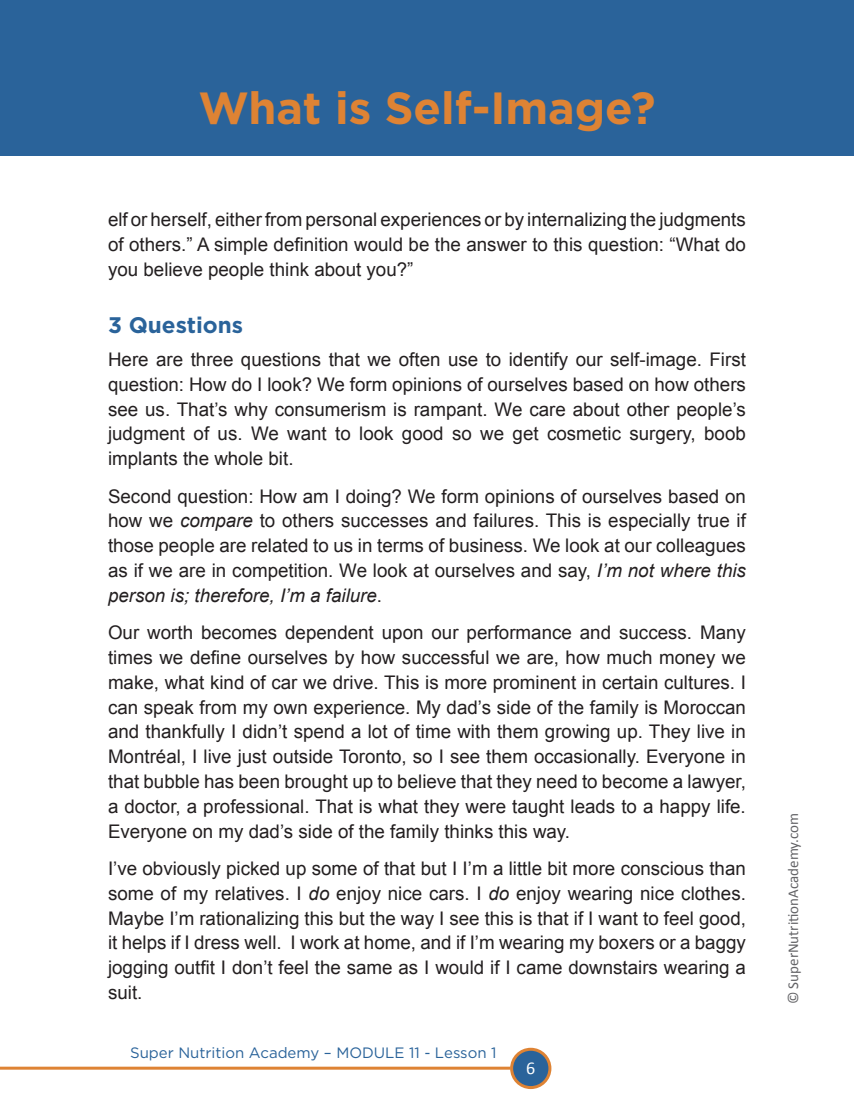
<style>
.page{position:relative;width:854px;height:1113px;background:#fff}
.page>*{position:absolute;margin:0;border:0;box-sizing:border-box;transform-origin:0 0}
.t1{font:700 45px "Gotham";color:#de8334}
.t2{font:700 22.5px "Gotham";color:#2a639a}
.Text{font:18.75px/24.8px "Arial";color:#231f20;text-align:justify}
.t3{font:18px "Calibri";color:#fff}
.t4{font:15px "Gotham";color:#2a639a}
.t5{font:15px "Calibri";color:#636366}
.s1{font-style:italic}
</style>
<div class="page">
<div style="left:0;top:0;width:854px;height:155px;background:#2a639a"></div>
<div style="left:511px;top:1048px;width:39px;height:39px;background:#2a639a;border-radius:50%"></div>
<div style="left:510px;top:1047px;width:41px;height:41px;border:3px solid #de8334;border-radius:50%"></div>
<hr style="left:0;top:1066px;width:510px;height:3px;background:#de8334">
<h1 class="t1" style="left:198px;top:78px;width:459px">What is Self-Image?</h1>
<p class="Text" style="left:108px;top:207px;width:639px">elf or herself, either from personal experiences or by internalizing the judgments of others.” A simple definition would be the answer to this question: “What do you believe people think about you?”</p>
<h2 class="t2" style="left:108px;top:310px;width:137px">3 Questions</h2>
<p class="Text" style="left:108px;top:347px;width:639px">Here are three questions that we often use to identify our self-image. First question: How do I look? We form opinions of ourselves based on how others see us. That’s why consumerism is rampant. We care about other people’s judgment of us. We want to look good so we get cosmetic surgery, boob implants the whole bit.</p>
<p class="Text" style="left:108px;top:484px;width:639px">Second question: How am I doing? We form opinions of ourselves based on how we <span class="s1">compare</span> to others successes and failures. This is especially true if those people are related to us in terms of business. We look at our colleagues as if we are in competition. We look at ourselves and say, <span class="s1">I’m not where this person is; therefore, I’m a failure</span>.</p>
<p class="Text" style="left:108px;top:620px;width:639px">Our worth becomes dependent upon our performance and success. Many times we define ourselves by how successful we are, how much money we make, what kind of car we drive. This is more prominent in certain cultures. I can speak from my own experience. My dad’s side of the family is Moroccan and thankfully I didn’t spend a lot of time with them growing up. They live in Montréal, I live just outside Toronto, so I see them occasionally. Everyone in that bubble has been brought up to believe that they need to become a lawyer, a doctor, a professional. That is what they were taught leads to a happy life.<br>Everyone on my dad’s side of the family thinks this way.</p>
<p class="Text" style="left:108px;top:856px;width:639px">I’ve obviously picked up some of that but I I’m a little bit more conscious than some of my relatives. I <span class="s1">do</span> enjoy nice cars. I <span class="s1">do</span> enjoy wearing nice clothes.<br>Maybe I’m rationalizing this but the way I see this is that if I want to feel good, it helps if I dress well. I work at home, and if I’m wearing my boxers or a baggy jogging outfit I don’t feel the same as I would if I came downstairs wearing a suit.</p>
<p class="t4" style="left:130px;top:1042px;width:368px">Super Nutrition Academy – MODULE 11 - Lesson 1</p>
<p class="t3" style="left:526px;top:1055px;width:11px">6</p>
<p class="t5" style="left:783px;top:1004px;width:193px;rotate:-90deg">© SuperNutritionAcademy.com</p>
</div>
